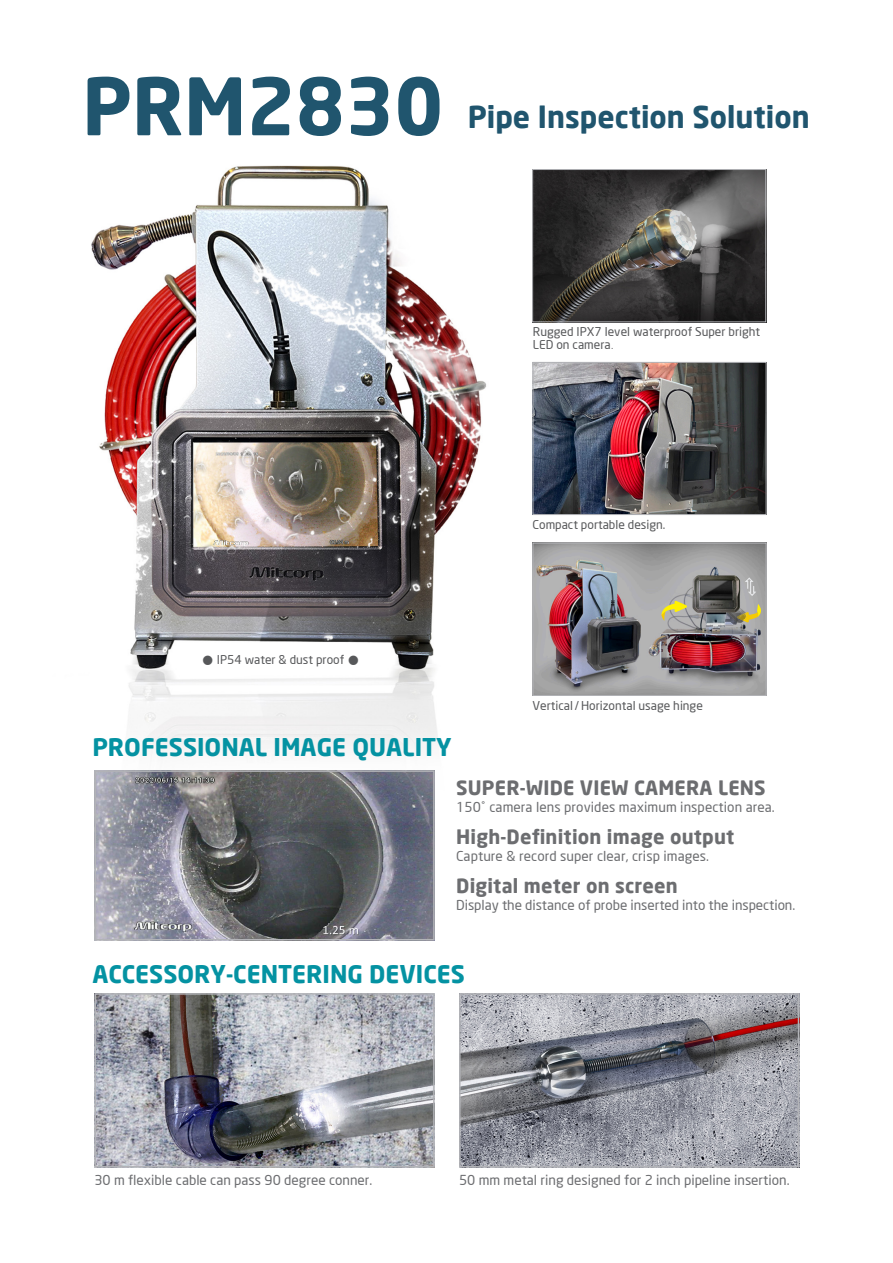
<style>
.page{position:relative;width:893px;height:1263px;background:#fff}
.page>*{position:absolute;margin:0;border:0;box-sizing:border-box;transform-origin:0 0}
.t1{font:700 78px "Neo Sans";color:#20556e}
.t2{font:700 30px "Neo Sans";color:#20556e}
.基本段落{font:700 24px "Neo Sans";color:#0492a2}
.基本段落-2{font:700 19.5px "Neo Sans";letter-spacing:.01em;color:#6c6d70}
.基本段落-3{font:13.5px "Neo Sans";color:#6c6d70}
.t3{font:12px/12.8px "Neo Sans";color:#57585a}
.s1{font-family:"Microsoft Jheng Hei"}
.s2{font-family:"Adobe Ming Std";font-weight:300}
</style>
<div class="page">
<img style="left:91px;top:165px;width:395px;height:590px">
<img style="left:534px;top:171px;width:230px;height:149px">
<div style="left:532px;top:169px;width:234px;height:153px;border:1px solid #b2b3b7"></div>
<img style="left:535px;top:545px;width:229px;height:149px">
<div style="left:533px;top:543px;width:233px;height:153px;border:1px solid #b2b3b7"></div>
<svg style="left:737px;top:604px;width:24px;height:19px"></svg>
<svg style="left:743px;top:577px;width:15px;height:20px"></svg>
<svg style="left:661px;top:600px;width:27px;height:21px"></svg>
<img style="left:737px;top:612px;width:15px;height:10px">
<img style="left:535px;top:364px;width:229px;height:149px">
<div style="left:533px;top:362px;width:233px;height:153px;border:1px solid #b2b3b7"></div>
<img style="left:97px;top:773px;width:335px;height:164px">
<div style="left:94px;top:770px;width:341px;height:170px;border:2px solid #b2b3b7"></div>
<img style="left:462px;top:996px;width:334px;height:168px">
<div style="left:459px;top:993px;width:340px;height:174px;border:2px solid #b2b3b7"></div>
<img style="left:97px;top:996px;width:335px;height:168px">
<div style="left:94px;top:993px;width:341px;height:174px;border:2px solid #b2b3b7"></div>
<p class="t1" style="left:82px;top:56px;width:363px">PRM2830</p>
<p class="t2" style="left:468px;top:97px;width:343px">Pipe Inspection Solution</p>
<p class="t3" style="left:202px;top:653px;width:159px"><span class="s1">●</span> IP54 water &amp; dust proof <span class="s1">●</span></p>
<p class="基本段落" style="left:92px;top:732px;width:361px">PROFESSIONAL IMAGE QUALITY</p>
<p class="t3" style="left:533px;top:325px;width:229px">Rugged IPX7 level waterproof Super bright<br>LED on camera<span class="s2">.</span></p>
<p class="t3" style="left:533px;top:518px;width:134px">Compact portable design.</p>
<p class="t3" style="left:533px;top:699px;width:172px">Vertical/Horizontal usage hinge</p>
<p class="基本段落-2" style="left:456px;top:775px;width:311px">SUPER-WIDE VIEW CAMERA LENS</p>
<p class="基本段落-3" style="left:456px;top:799px;width:320px">150˚ camera lens provides maximum inspection area.</p>
<p class="基本段落-2" style="left:456px;top:824px;width:280px">High-Definition image output</p>
<p class="基本段落-3" style="left:456px;top:848px;width:254px">Capture &amp; record super clear, crisp images.</p>
<p class="基本段落-2" style="left:456px;top:873px;width:223px">Digital meter on screen</p>
<p class="基本段落-3" style="left:456px;top:897px;width:341px">Display the distance of probe inserted into the inspection.</p>
<p class="基本段落" style="left:92px;top:958px;width:374px">ACCESSORY-CENTERING DEVICES</p>
<p class="基本段落-3" style="left:94px;top:1172px;width:279px">30 m flexible cable can pass 90 degree conner.</p>
<p class="基本段落-3" style="left:459px;top:1172px;width:332px">50 mm metal ring designed for 2 inch pipeline insertion.</p>
</div>
